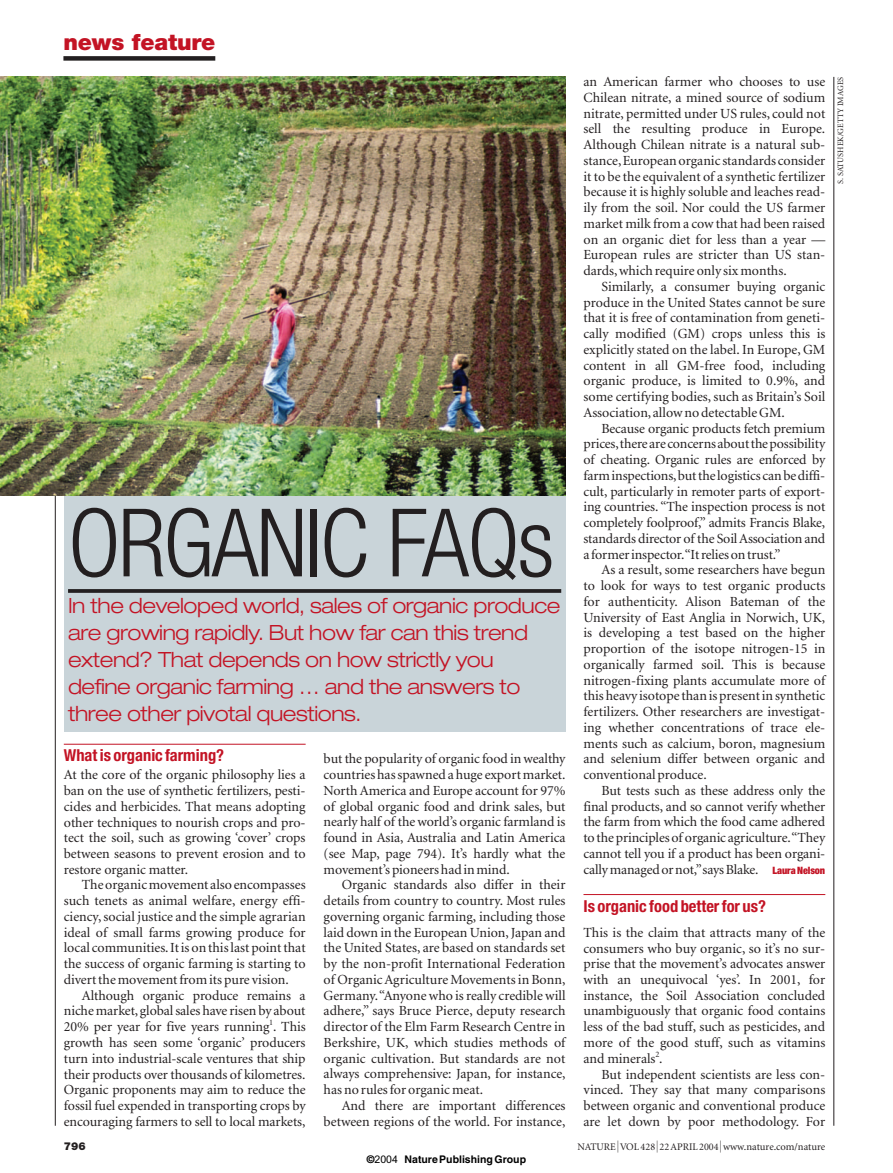
<style>
.page{position:relative;width:893px;height:1173px;background:#fff}
.page>*{position:absolute;margin:0;border:0;box-sizing:border-box;transform-origin:0 0}
.t1{font:300 condensed 94.5px "Helvetica Neue";letter-spacing:-.025em;color:#231f20}
.t2{font:900 22.5px "Helvetica Neue";letter-spacing:-.005em;color:#c31324}
.t3{font:300 expanded 21px/27px "Helvetica Neue";letter-spacing:-.02em;color:#c31324}
.t4{font:700 condensed 16.5px "Helvetica Neue";color:#c31324}
.t5{font:13.95px/15.8px "Minion";color:#231f20;text-align:justify}
.t6{font:900 10.8px "Helvetica Neue";color:#231f20}
.t7{font:700 10.5px "Helvetica";color:#000}
.t8{font:10.2px "Minion";color:#231f20}
.t9{font:8.25px "Minion";color:#231f20}
.s1{font-family:"Helvetica Neue";font-weight:900;font-stretch:condensed;font-size:10.2px;color:#c31324}
.s2{font-family:"Helvetica Neue";font-weight:300;font-size:12px}
.s3{font-size:10.5px}
.s4{font-family:"Arial";font-weight:400}
</style>
<div class="page">
<img style="left:0;top:56px;width:835px;height:1070px">
<h2 class="t2" style="left:63px;top:33px;width:153px">news feature</h2>
<h1 class="t1" style="left:68px;top:509px;width:487px">ORGANIC FAQs</h1>
<h3 class="t3" style="left:68px;top:594px;width:494px">In the developed world, sales of organic produce are growing rapidly. But how far can this trend extend? That depends on how strictly you define organic farming … and the answers to three other pivotal questions.</h3>
<p class="t4" style="left:64px;top:750px;width:162px">What is organic farming?</p>
<p class="t5" style="left:64px;top:768px;width:243px">At the core of the organic philosophy lies a ban on the use of synthetic fertilizers, pesti&shy;cides and herbicides. That means adopting other techniques to nourish crops and pro&shy;tect the soil, such as growing ‘cover’ crops between seasons to prevent erosion and to restore organic matter.</p>
<p class="t5" style="left:64px;top:878px;width:243px;text-indent:18px">The organic movement also encompasses such tenets as animal welfare, energy effi&shy;ciency, social justice and the simple agrarian ideal of small farms growing produce for local communities.It is on this last point that the success of organic farming is starting to divert the movement from its pure vision.</p>
<p class="t5" style="left:64px;top:989px;width:243px;text-indent:18px">Although organic produce remains a niche market,global sales have risen by about 20% per year for five years running<sup>1</sup>. This growth has seen some ‘organic’ producers turn into industrial-scale ventures that ship their products over thousands of kilometres.<br>Organic proponents may aim to reduce the fossil fuel expended in transporting crops by encouraging farmers to sell to local markets,</p>
<p class="t5" style="left:323px;top:752px;width:243px">but the popularity of organic food in wealthy countries has spawned a huge export market.<br>North America and Europe account for 97% of global organic food and drink sales, but nearly half of the world’s organic farmland is found in Asia, Australia and Latin America (see Map, page 794). It’s hardly what the movement’s pioneers had in mind.</p>
<p class="t5" style="left:323px;top:878px;width:243px;text-indent:18px">Organic standards also differ in their details from country to country. Most rules governing organic farming, including those laid down in the European Union, Japan and the United States, are based on standards set by the non-profit International Federation of Organic Agriculture Movements in Bonn, Germany.“Anyone who is really credible will adhere,” says Bruce Pierce, deputy research director of the Elm Farm Research Centre in Berkshire, UK, which studies methods of organic cultivation. But standards are not always comprehensive: Japan, for instance, has no rules for organic meat.</p>
<p class="t5" style="left:323px;top:1099px;width:243px;text-align:right">And there are important differences between regions of the world. For instance,</p>
<p class="t5" style="left:583px;top:75px;width:243px">an American farmer who chooses to use Chilean nitrate, a mined source of sodium nitrate, permitted under US rules, could not sell the resulting produce in Europe.<br>Although Chilean nitrate is a natural sub&shy;stance,European organic standards consider it to be the equivalent of a synthetic fertilizer because it is highly soluble and leaches read&shy;ily from the soil. Nor could the US farmer market milk from a cow that had been raised on an organic diet for less than a year — European rules are stricter than US stan&shy;dards,which require only six months.</p>
<p class="t5" style="left:583px;top:280px;width:243px;text-indent:18px">Similarly, a consumer buying organic produce in the United States cannot be sure that it is free of contamination from geneti&shy;cally modified (GM) crops unless this is explicitly stated on the label. In Europe, GM content in all GM-free food, including organic produce, is limited to 0.9%, and some certifying bodies, such as Britain’s Soil Association,allow no detectable GM.</p>
<p class="t5" style="left:583px;top:422px;width:243px;text-indent:18px">Because organic products fetch premium prices,there are concerns about the possibility of cheating. Organic rules are enforced by farm inspections,but the logistics can be diffi&shy;cult, particularly in remoter parts of export&shy;ing countries. “The inspection process is not completely foolproof,” admits Francis Blake, standards director of the Soil Association and a former inspector.“It relies on trust.”</p>
<p class="t5" style="left:583px;top:563px;width:243px;text-indent:18px">As a result, some researchers have begun to look for ways to test organic products for authenticity. Alison Bateman of the University of East Anglia in Norwich, UK, is developing a test based on the higher proportion of the isotope nitrogen-15 in organically farmed soil. This is because nitrogen-fixing plants accumulate more of this heavy isotope than is present in synthetic fertilizers. Other researchers are investigat&shy;ing whether concentrations of trace ele&shy;ments such as calcium, boron, magnesium and selenium differ between organic and conventional produce.</p>
<p class="t5" style="left:583px;top:784px;width:243px;text-indent:18px">But tests such as these address only the final products, and so cannot verify whether the farm from which the food came adhered to the principles of organic agriculture.“They cannot tell you if a product has been organi&shy;cally managed or not,”says Blake. <span class="s1">Laura Nelson</span></p>
<p class="t4" style="left:583px;top:900px;width:184px">Is organic food better for us?</p>
<p class="t5" style="left:583px;top:926px;width:243px">This is the claim that attracts many of the consumers who buy organic, so it’s no sur&shy;prise that the movement’s advocates answer with an unequivocal ‘yes’. In 2001, for instance, the Soil Association concluded unambiguously that organic food contains less of the bad stuff, such as pesticides, and more of the good stuff, such as vitamins and minerals<sup>2</sup>.</p>
<p class="t5" style="left:583px;top:1067px;width:243px;text-indent:18px">But independent scientists are less con&shy;vinced. They say that many comparisons between organic and conventional produce are let down by poor methodology. For</p>
<p class="t6" style="left:64px;top:1142px;width:23px">796</p>
<p class="t8" style="left:577px;top:1143px;width:249px">NATURE<span class="s2">|</span> VOL 428 <span class="s2">|</span> 22 APRIL 2004 <span class="s2">|</span> <span class="s3">www.nature.com/nature</span></p>
<p class="t7" style="left:367px;top:1153px;width:161px">© <span class="s4">2004</span> NaturePublishingGroup</p>
<p class="t9" style="left:837px;top:184px;width:108px;rotate:-90deg">S. SATUSHEK/GETTY IMAGES</p>
</div>
